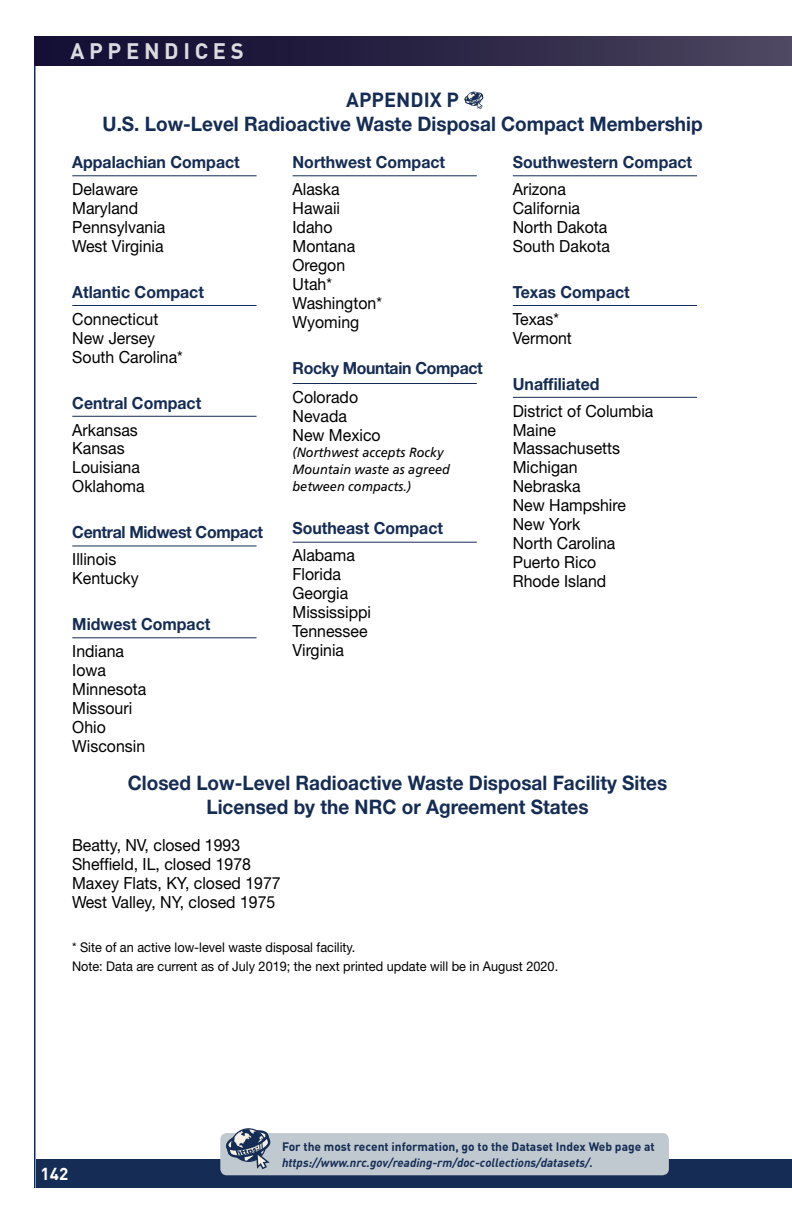
<style>
.page{position:relative;width:792px;height:1224px;background:#fff}
.page>*{position:absolute;margin:0;border:0;box-sizing:border-box;transform-origin:0 0}
.t1{font:700 22px "DIN Offc";letter-spacing:.21em;color:#fff}
.App_I{font:700 20px/24px "Helvetica Neue LT Std";color:#152c54;text-align:center;scale:.95 1}
.t2{font:700 20px "DIN Offc";color:#152c54}
.t3{font:700 17px "DIN Offc";color:#fff}
.Generic_Table_Materi{font:16.8px/19px "Helvetica Neue LT Std";color:#000;scale:.95 1}
.underline{font:700 16.8px "Helvetica Neue LT Std";color:#152c54;scale:.95 1}
.underline-2{font:700 16.8px "Helvetica Neue LT Std";letter-spacing:-.02em;color:#152c54;scale:.95 1}
.Generic_Table_Materi-2{font:700 16.8px "Helvetica Neue LT Std";color:#152c54;scale:.95 1}
.App_A{font:13.4px "Helvetica Neue LT Std";color:#000;scale:.95 1}
.Generic_Table_Materi-3{font:italic 13.4px/16.8px "Frutiger LT Std";color:#000;scale:.95 1}
.Source{font:13.4px "Helvetica Neue LT Std";color:#000;scale:.95 1}
.t4{font:italic 700 12px "DIN Offc";color:#152c54}
.t5{font:700 12px "DIN Offc";color:#152c54}
</style>
<div class="page">
<div style="left:36px;top:1159px;width:756px;height:29px;background:#152c54"></div>
<hr style="left:34px;top:44px;width:2px;height:1144px;background:#152c54">
<div style="left:220px;top:1133px;width:449px;height:42px;background:#c0c9d0;border-radius:6px"></div>
<svg style="left:224px;top:1128px;width:47px;height:41px"></svg>
<div style="left:34px;top:37px;width:758px;height:29px;background:linear-gradient(to right,#0d082f,#4a445d)"></div>
<hr style="left:72px;top:175px;width:185px;height:1px;background:#152c54">
<hr style="left:72px;top:305px;width:185px;height:1px;background:#152c54">
<hr style="left:72px;top:416px;width:185px;height:1px;background:#152c54">
<hr style="left:72px;top:545px;width:185px;height:1px;background:#152c54">
<hr style="left:72px;top:637px;width:185px;height:1px;background:#152c54">
<hr style="left:293px;top:175px;width:184px;height:1px;background:#152c54">
<hr style="left:293px;top:383px;width:184px;height:1px;background:#152c54">
<hr style="left:293px;top:542px;width:184px;height:1px;background:#152c54">
<hr style="left:513px;top:175px;width:184px;height:1px;background:#152c54">
<hr style="left:513px;top:305px;width:184px;height:1px;background:#152c54">
<hr style="left:513px;top:397px;width:184px;height:1px;background:#152c54">
<svg style="left:464px;top:92px;width:20px;height:17px"></svg>
<h1 class="t1" style="left:71px;top:37px;width:175px">APPENDICES</h1>
<p class="t2" style="left:346px;top:87px;width:114px">APPENDIX P</p>
<p class="App_I" style="left:103px;top:112px;width:633px">U.S. Low-Level Radioactive Waste Disposal Compact Membership</p>
<p class="Generic_Table_Materi-2" style="left:72px;top:152px;width:178px">Appalachian Compact</p>
<p class="Generic_Table_Materi" style="left:72px;top:179px;width:100px">Delaware<br>Maryland<br>Pennsylvania<br>West Virginia</p>
<p class="underline" style="left:72px;top:281px;width:140px">Atlantic Compact</p>
<p class="Generic_Table_Materi" style="left:72px;top:309px;width:118px">Connecticut<br>New Jersey<br>South Carolina*</p>
<p class="underline" style="left:72px;top:392px;width:137px">Central Compact</p>
<p class="Generic_Table_Materi" style="left:72px;top:420px;width:78px">Arkansas<br>Kansas<br>Louisiana<br>Oklahoma</p>
<p class="underline-2" style="left:72px;top:522px;width:202px">Central Midwest Compact</p>
<p class="Generic_Table_Materi" style="left:72px;top:550px;width:71px">Illinois<br>Kentucky</p>
<p class="underline" style="left:72px;top:614px;width:147px">Midwest Compact</p>
<p class="Generic_Table_Materi" style="left:72px;top:641px;width:80px">Indiana<br>Iowa<br>Minnesota<br>Missouri<br>Ohio<br>Wisconsin</p>
<p class="Generic_Table_Materi-2" style="left:293px;top:152px;width:162px">Northwest Compact</p>
<p class="Generic_Table_Materi" style="left:293px;top:179px;width:96px">Alaska<br>Hawaii<br>Idaho<br>Montana<br>Oregon<br>Utah*<br>Washington*<br>Wyoming</p>
<p class="underline-2" style="left:293px;top:357px;width:202px">Rocky Mountain Compact</p>
<p class="Generic_Table_Materi" style="left:293px;top:387px;width:94px">Colorado<br>Nevada<br>New Mexico</p>
<p class="Generic_Table_Materi-3" style="left:293px;top:444px;width:167px">(Northwest accepts Rocky<br>Mountain waste as agreed between compacts.)</p>
<p class="underline" style="left:293px;top:518px;width:160px">Southeast Compact</p>
<p class="Generic_Table_Materi" style="left:293px;top:546px;width:84px">Alabama<br>Florida<br>Georgia<br>Mississippi<br>Tennessee<br>Virginia</p>
<p class="underline" style="left:513px;top:152px;width:190px">Southwestern Compact</p>
<p class="Generic_Table_Materi" style="left:513px;top:179px;width:104px">Arizona<br>California<br>North Dakota<br>South Dakota</p>
<p class="underline" style="left:513px;top:281px;width:125px">Texas Compact</p>
<p class="Generic_Table_Materi" style="left:513px;top:309px;width:64px">Texas*<br>Vermont</p>
<p class="underline" style="left:513px;top:373px;width:93px">Unaffiliated</p>
<p class="Generic_Table_Materi" style="left:513px;top:401px;width:149px">District of Columbia<br>Maine<br>Massachusetts<br>Michigan<br>Nebraska<br>New Hampshire<br>New York<br>North Carolina<br>Puerto Rico<br>Rhode Island</p>
<p class="App_I" style="left:128px;top:771px;width:569px">Closed Low-Level Radioactive Waste Disposal Facility Sites<br>Licensed by the NRC or Agreement States</p>
<p class="Generic_Table_Materi" style="left:72px;top:836px;width:221px">Beatty, NV, closed 1993<br>Sheffield, IL, closed 1978<br>Maxey Flats, KY, closed 1977<br>West Valley, NY, closed 1975</p>
<p class="Source" style="left:72px;top:940px;width:300px">* Site of an active low-level waste disposal facility.</p>
<p class="App_A" style="left:72px;top:959px;width:513px">Note: Data are current as of July 2019; the next printed update will be in August 2020.</p>
<p class="t3" style="left:41px;top:1163px;width:29px">142</p>
<p class="t5" style="left:282px;top:1139px;width:374px">For the most recent information, go to the Dataset Index Web page at</p>
<p class="t4" style="left:282px;top:1155px;width:312px">https://www.nrc.gov/reading-rm/doc-collections/datasets/.</p>
</div>
